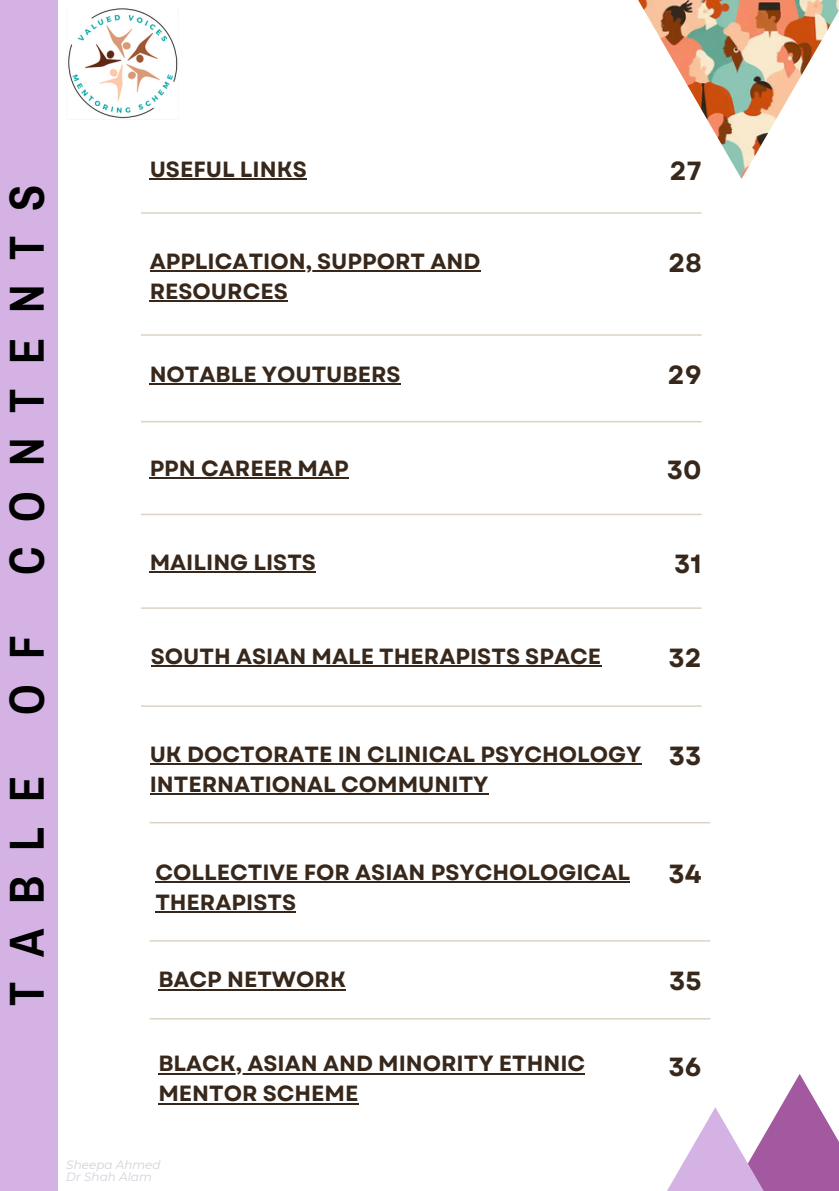
<style>
.page{position:relative;width:839px;height:1191px;background:#fff}
.page>*{position:absolute;margin:0;border:0;box-sizing:border-box;transform-origin:0 0}
.t1{font:700 48px "Archivo Narrow";letter-spacing:.515em;color:#000}
.t2{font:700 26.2px "Garet";color:#38281c}
.t3{font:700 22px/30px "Garet";color:#38281c}
.t4{font:italic 12px "Montserrat";color:#d2d2db}
</style>
<div class="page">
<img style="left:638px;top:0;width:200px;height:179px">
<svg style="left:554px;top:1074px;width:265px;height:33px"></svg>
<svg style="left:667px;top:1107px;width:171px;height:84px"></svg>
<hr style="left:150px;top:178px;width:157px;height:2px;background:#38281c">
<hr style="left:141px;top:212px;width:560px;height:2px;background:#dbd4c2">
<hr style="left:150px;top:270px;width:330px;height:2px;background:#38281c">
<hr style="left:150px;top:300px;width:138px;height:2px;background:#38281c">
<hr style="left:141px;top:334px;width:560px;height:2px;background:#dbd4c2">
<hr style="left:150px;top:383px;width:250px;height:2px;background:#38281c">
<hr style="left:141px;top:421px;width:560px;height:1px;background:#dbd4c2">
<hr style="left:150px;top:477px;width:199px;height:2px;background:#38281c">
<hr style="left:141px;top:514px;width:560px;height:1px;background:#dbd4c2">
<hr style="left:150px;top:572px;width:166px;height:1px;background:#38281c">
<hr style="left:141px;top:607px;width:560px;height:2px;background:#dbd4c2">
<hr style="left:151px;top:665px;width:450px;height:2px;background:#38281c">
<hr style="left:141px;top:705px;width:560px;height:2px;background:#dbd4c2">
<hr style="left:150px;top:763px;width:491px;height:2px;background:#38281c">
<hr style="left:150px;top:793px;width:338px;height:2px;background:#38281c">
<div style="left:0;top:0;width:57px;height:1191px;background:#d4b2e4"></div>
<hr style="left:155px;top:881px;width:475px;height:2px;background:#38281c">
<hr style="left:155px;top:911px;width:141px;height:2px;background:#38281c">
<hr style="left:150px;top:940px;width:560px;height:2px;background:#dbd4c2">
<hr style="left:158px;top:989px;width:188px;height:1px;background:#38281c">
<hr style="left:150px;top:822px;width:560px;height:1px;background:#dbd4c2">
<hr style="left:150px;top:1018px;width:560px;height:2px;background:#dbd4c2">
<hr style="left:158px;top:1073px;width:427px;height:1px;background:#38281c">
<hr style="left:158px;top:1103px;width:200px;height:1px;background:#38281c">
<img style="left:68px;top:8px;width:110px;height:111px">
<h2 class="t1" style="left:2px;top:575px;width:392px;rotate:-90deg">CONTENTS</h2>
<p class="t3" style="left:150px;top:154px;width:159px">USEFUL LINKS</p>
<p class="t2" style="left:670px;top:152px;width:33px">27</p>
<h2 class="t3" style="left:150px;top:246px;width:332px">APPLICATION, SUPPORT AND<br>RESOURCES</h2>
<p class="t2" style="left:668px;top:244px;width:35px">28</p>
<h2 class="t3" style="left:150px;top:359px;width:252px">NOTABLE YOUTUBERS</h2>
<p class="t2" style="left:667px;top:356px;width:35px">29</p>
<h2 class="t3" style="left:150px;top:453px;width:201px">PPN CAREER MAP</h2>
<p class="t2" style="left:667px;top:451px;width:36px">30</p>
<h2 class="t3" style="left:150px;top:547px;width:168px">MAILING LISTS</h2>
<p class="t2" style="left:674px;top:545px;width:29px">31</p>
<h2 class="t1" style="left:2px;top:715px;width:81px;rotate:-90deg">O F</h2>
<h2 class="t1" style="left:2px;top:1006px;width:232px;rotate:-90deg">TABLE</h2>
<p class="t3" style="left:151px;top:641px;width:452px">SOUTH ASIAN MALE THERAPISTS SPACE</p>
<h2 class="t2" style="left:668px;top:639px;width:35px">32</h2>
<h2 class="t3" style="left:150px;top:739px;width:493px">UK DOCTORATE IN CLINICAL PSYCHOLOGY<br>INTERNATIONAL COMMUNITY</h2>
<p class="t2" style="left:669px;top:737px;width:34px">33</p>
<p class="t3" style="left:155px;top:857px;width:476px">COLLECTIVE FOR ASIAN PSYCHOLOGICAL<br>THERAPISTS</p>
<h2 class="t2" style="left:668px;top:855px;width:35px">34</h2>
<p class="t3" style="left:158px;top:965px;width:189px">BACP NETWORK</p>
<h2 class="t2" style="left:669px;top:962px;width:34px">35</h2>
<p class="t3" style="left:158px;top:1049px;width:428px">BLACK, ASIAN AND MINORITY ETHNIC<br>MENTOR SCHEME</p>
<h2 class="t2" style="left:668px;top:1048px;width:35px">36</h2>
<p class="t4" style="left:66px;top:1158px;width:96px">Sheepa Ahmed</p>
<p class="t4" style="left:66px;top:1170px;width:87px">Dr Shah Alam</p>
</div>
